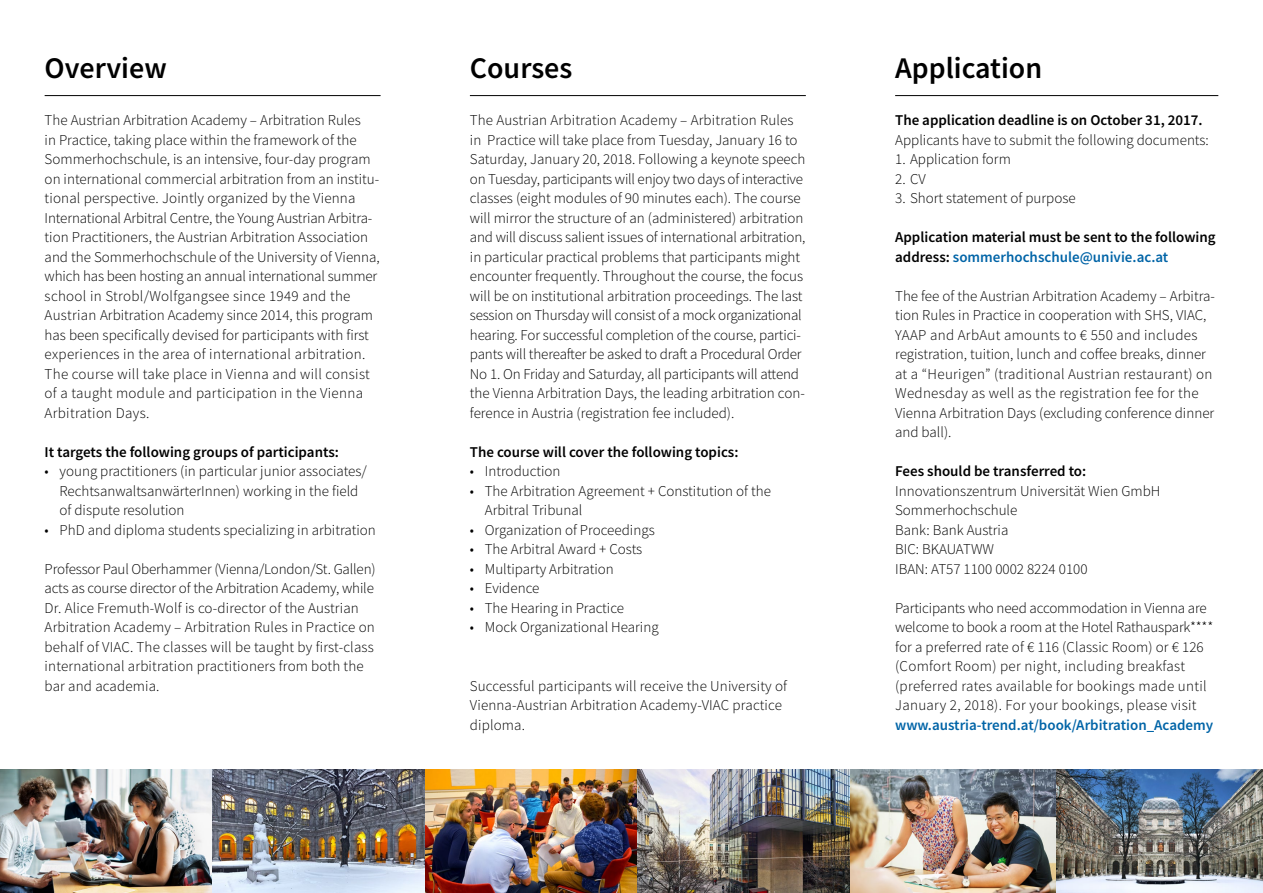
<style>
.page{position:relative;width:1263px;height:893px;background:#fff}
.page>*{position:absolute;margin:0;border:0;box-sizing:border-box;transform-origin:0 0}
.t1{font:600 30px "Source Sans Pro";color:#000}
.t2{font:300 15px/19.5px "Source Sans Pro";color:#000}
.t3{font:600 15px/19.5px "Source Sans Pro";color:#000}
.t4{font:600 15px "Source Sans Pro";color:#0064a7}
.s1{color:#0064a7}
</style>
<div class="page">
<img style="left:0;top:770px;width:425px;height:123px">
<img style="left:425px;top:770px;width:213px;height:123px">
<img style="left:638px;top:770px;width:212px;height:123px">
<img style="left:850px;top:770px;width:207px;height:123px">
<hr style="left:470px;top:95px;width:336px;height:1px;background:#000">
<hr style="left:45px;top:95px;width:336px;height:1px;background:#000">
<img style="left:1057px;top:770px;width:206px;height:123px">
<hr style="left:895px;top:95px;width:323px;height:1px;background:#000">
<h1 class="t1" style="left:45px;top:48px;width:124px">Overview</h1>
<p class="t2" style="left:45px;top:111px;width:337px">The Austrian Arbitration Academy – Arbitration Rules<br>in Practice, taking place within the framework of the Sommerhochschule, is an intensive, four-day program on international commercial arbitration from an institu&shy;tional perspective. Jointly organized by the Vienna International Arbitral Centre, the Young Austrian Arbitra&shy;tion Practitioners, the Austrian Arbitration Association and the Sommerhochschule of the University of Vienna, which has been hosting an annual international summer school in Strobl/Wolfgangsee since 1949 and the Austrian Arbitration Academy since 2014, this program has been specifically devised for participants with first experiences in the area of international arbitration.<br>The course will take place in Vienna and will consist of a taught module and participation in the Vienna Arbitration Days.</p>
<p class="t3" style="left:45px;top:442px;width:296px">It targets the following groups of participants:</p>
<p class="t2" style="left:60px;top:462px;width:309px;text-indent:-15px">• young practitioners (in particular junior associates/<br>RechtsanwaltsanwärterInnen) working in the field of dispute resolution</p>
<p class="t2" style="left:45px;top:520px;width:333px">• PhD and diploma students specializing in arbitration</p>
<p class="t2" style="left:45px;top:559px;width:333px">Professor Paul Oberhammer (Vienna/London/St. Gallen) acts as course director of the Arbitration Academy, while Dr. Alice Fremuth-Wolf is co-director of the Austrian Arbitration Academy – Arbitration Rules in Practice on behalf of VIAC. The classes will be taught by first-class international arbitration practitioners from both the bar and academia.</p>
<h1 class="t1" style="left:470px;top:48px;width:104px">Courses</h1>
<p class="t2" style="left:470px;top:111px;width:337px">The Austrian Arbitration Academy – Arbitration Rules in Practice will take place from Tuesday, January 16 to Saturday, January 20, 2018. Following a keynote speech on Tuesday, participants will enjoy two days of interactive classes (eight modules of 90 minutes each). The course will mirror the structure of an (administered) arbitration and will discuss salient issues of international arbitration, in particular practical problems that participants might encounter frequently. Throughout the course, the focus will be on institutional arbitration proceedings. The last session on Thursday will consist of a mock organizational hearing. For successful completion of the course, partici&shy;pants will thereafter be asked to draft a Procedural Order No 1. On Friday and Saturday, all participants will attend the Vienna Arbitration Days, the leading arbitration con&shy;ference in Austria (registration fee included).</p>
<p class="t3" style="left:470px;top:442px;width:270px">The course will cover the following topics:</p>
<p class="t2" style="left:470px;top:462px;width:92px">• Introduction</p>
<p class="t2" style="left:485px;top:481px;width:288px;text-indent:-15px">• The Arbitration Agreement + Constitution of the<br>Arbitral Tribunal</p>
<p class="t2" style="left:470px;top:520px;width:186px">• Organization of Proceedings</p>
<p class="t2" style="left:470px;top:540px;width:174px">• The Arbitral Award + Costs</p>
<p class="t2" style="left:470px;top:559px;width:145px">• Multiparty Arbitration</p>
<p class="t2" style="left:470px;top:579px;width:71px">• Evidence</p>
<p class="t2" style="left:470px;top:598px;width:156px">• The Hearing in Practice</p>
<p class="t2" style="left:470px;top:618px;width:190px">• Mock Organizational Hearing</p>
<p class="t2" style="left:470px;top:676px;width:319px">Successful participants will receive the University of<br>Vienna-Austrian Arbitration Academy-VIAC practice diploma.</p>
<h1 class="t1" style="left:895px;top:48px;width:149px">Application</h1>
<p class="t3" style="left:895px;top:110px;width:309px">The application deadline is on October 31, 2017.</p>
<p class="t2" style="left:895px;top:130px;width:315px">Applicants have to submit the following documents:</p>
<p class="t2" style="left:895px;top:150px;width:117px">1. Application form</p>
<p class="t2" style="left:895px;top:169px;width:32px">2. CV</p>
<p class="t2" style="left:895px;top:189px;width:182px">3. Short statement of purpose</p>
<p class="t3" style="left:895px;top:227px;width:322px">Application material must be sent to the following address: <span class="s1">sommerhochschule@univie.ac.at</span></p>
<p class="t2" style="left:895px;top:286px;width:321px">The fee of the Austrian Arbitration Academy – Arbitra&shy;tion Rules in Practice in cooperation with SHS, VIAC, YAAP and ArbAut amounts to € 550 and includes registration, tuition, lunch and coffee breaks, dinner at a “Heurigen” (traditional Austrian restaurant) on Wednesday as well as the registration fee for the Vienna Arbitration Days (excluding conference dinner and ball).</p>
<p class="t3" style="left:895px;top:461px;width:193px">Fees should be transferred to:</p>
<p class="t2" style="left:895px;top:481px;width:267px">Innovationszentrum Universität Wien GmbH<br>Sommerhochschule<br>Bank: Bank Austria<br>BIC: BKAUATWW<br>IBAN: AT57 1100 0002 8224 0100</p>
<p class="t2" style="left:895px;top:598px;width:320px">Participants who need accommodation in Vienna are welcome to book a room at the Hotel Rathauspark**** for a preferred rate of € 116 (Classic Room) or € 126 (Comfort Room) per night, including breakfast (preferred rates available for bookings made until January 2, 2018). For your bookings, please visit</p>
<p class="t4" style="left:895px;top:715px;width:320px">www.austria-trend.at/book/Arbitration_Academy</p>
</div>
